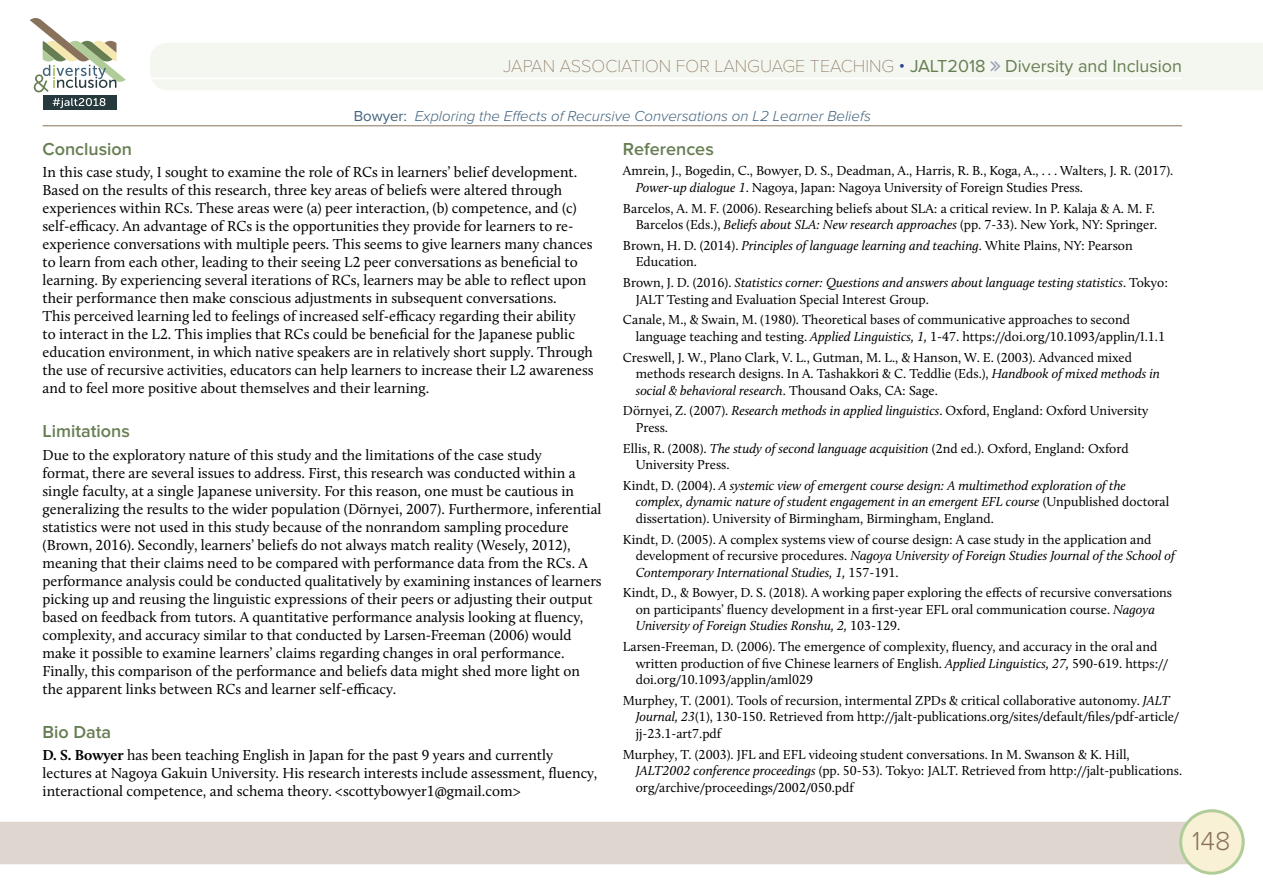
<style>
.page{position:relative;width:1263px;height:893px;background:#fff}
.page>*{position:absolute;margin:0;border:0;box-sizing:border-box;transform-origin:0 0}
.t1{font:300 27px "Proxima Nova";color:#89725c}
.t2{font:100 18px "Proxima Nova T";color:#89725c}
.t3{font:600 18px "Proxima Nova";color:#677e53}
.t4{font:15px/18px "Calluna";color:#000}
.t5{font:italic 300 15px "Proxima Nova";color:#41627c}
.t6{font:13.5px/16.5px "Calluna";color:#000}
.t7{font:italic 13.5px/16.5px "Calluna";color:#000}
.s1{font-family:"Proxima Nova";font-weight:300;color:#25408f}
.s2{font-family:"Proxima Nova";font-weight:400;color:#677e53}
.s3{font-weight:400;font-style:normal}
.s4{font-weight:700}
.s5{font-style:italic}
.s6{font-style:normal}
</style>
<div class="page">
<div style="left:0;top:822px;width:1190px;height:42px;background:#ded6cf"></div>
<div style="left:1181px;top:811px;width:62px;height:62px;background:#f9f1d5;border-radius:50%"></div>
<div style="left:1179px;top:809px;width:66px;height:66px;border:3px solid #b0cc98;border-radius:50%"></div>
<div style="left:43px;top:95px;width:73px;height:15px;background:#26393d"></div>
<svg style="left:53px;top:98px;width:52px;height:10px"></svg>
<svg style="left:30px;top:18px;width:96px;height:74px"></svg>
<div style="left:150px;top:43px;width:1113px;height:47px;background:#f4f7f0"></div>
<hr style="left:150px;top:78px;width:1032px;height:1px;background:#fff">
<hr style="left:43px;top:126px;width:1139px;height:1px;background:#89725c">
<svg style="left:990px;top:61px;width:10px;height:10px"></svg>
<p class="t2" style="left:503px;top:55px;width:680px">JAPAN ASSOCIATION FOR LANGUAGE TEACHING <span class="s1">•</span> <span class="s2">JALT2018 Diversity and Inclusion</span></p>
<p class="t5" style="left:354px;top:108px;width:518px"><span class="s3">Bowyer:</span> Exploring the Effects of Recursive Conversations on L2 Learner Beliefs</p>
<p class="t3" style="left:43px;top:138px;width:91px">Conclusion</p>
<p class="t4" style="left:43px;top:163px;width:553px">In this case study, I sought to examine the role of RCs in learners’ belief development.<br>Based on the results of this research, three key areas of beliefs were altered through experiences within RCs. These areas were (a) peer interaction, (b) competence, and (c) self-efficacy. An advantage of RCs is the opportunities they provide for learners to re&shy;experience conversations with multiple peers. This seems to give learners many chances to learn from each other, leading to their seeing L2 peer conversations as beneficial to learning. By experiencing several iterations of RCs, learners may be able to reflect upon their performance then make conscious adjustments in subsequent conversations.<br>This perceived learning led to feelings of increased self-efficacy regarding their ability<br>to interact in the L2. This implies that RCs could be beneficial for the Japanese public education environment, in which native speakers are in relatively short supply. Through the use of recursive activities, educators can help learners to increase their L2 awareness and to feel more positive about themselves and their learning.</p>
<p class="t3" style="left:43px;top:421px;width:89px">Limitations</p>
<p class="t4" style="left:43px;top:445px;width:561px">Due to the exploratory nature of this study and the limitations of the case study<br>format, there are several issues to address. First, this research was conducted within a single faculty, at a single Japanese university. For this reason, one must be cautious in generalizing the results to the wider population (Dörnyei, 2007). Furthermore, inferential statistics were not used in this study because of the nonrandom sampling procedure (Brown, 2016). Secondly, learners’ beliefs do not always match reality (Wesely, 2012), meaning that their claims need to be compared with performance data from the RCs. A performance analysis could be conducted qualitatively by examining instances of learners picking up and reusing the linguistic expressions of their peers or adjusting their output based on feedback from tutors. A quantitative performance analysis looking at fluency, complexity, and accuracy similar to that conducted by Larsen-Freeman (2006) would make it possible to examine learners’ claims regarding changes in oral performance.<br>Finally, this comparison of the performance and beliefs data might shed more light on the apparent links between RCs and learner self-efficacy.</p>
<p class="t3" style="left:43px;top:722px;width:70px">Bio Data</p>
<p class="t4" style="left:43px;top:746px;width:556px"><span class="s4">D. S. Bowyer</span> has been teaching English in Japan for the past 9 years and currently lectures at Nagoya Gakuin University. His research interests include assessment, fluency, interactional competence, and schema theory. &lt;scottybowyer1@gmail.com&gt;</p>
<p class="t3" style="left:623px;top:138px;width:92px">References</p>
<p class="t6" style="left:636px;top:162px;width:539px;text-indent:-13px">Amrein, J., Bogedin, C., Bowyer, D. S., Deadman, A., Harris, R. B., Koga, A., . . . Walters, J. R. (2017).<br><span class="s5">Power-up dialogue 1</span>. Nagoya, Japan: Nagoya University of Foreign Studies Press.</p>
<p class="t6" style="left:623px;top:200px;width:536px;text-align:right">Barcelos, A. M. F. (2006). Researching beliefs about SLA: a critical review. In P. Kalaja &amp; A. M. F.<br>Barcelos (Eds.), <span class="s5">Beliefs about SLA: New research approaches</span> (pp. 7-33). New York, NY: Springer.</p>
<p class="t6" style="left:636px;top:237px;width:498px;text-indent:-13px">Brown, H. D. (2014). <span class="s5">Principles of language learning and teaching</span>. White Plains, NY: Pearson<br>Education.</p>
<p class="t6" style="left:636px;top:274px;width:534px;text-indent:-13px">Brown, J. D. (2016). <span class="s5">Statistics corner: Questions and answers about language testing statistics</span>. Tokyo:<br>JALT Testing and Evaluation Special Interest Group.</p>
<p class="t6" style="left:636px;top:311px;width:531px;text-indent:-13px">Canale, M., &amp; Swain, M. (1980). Theoretical bases of communicative approaches to second language teaching and testing. <span class="s5">Applied Linguistics, 1,</span> 1-47. https://doi.org/10.1093/applin/I.1.1</p>
<p class="t6" style="left:636px;top:349px;width:526px;text-indent:-13px">Creswell, J. W., Plano Clark, V. L., Gutman, M. L., &amp; Hanson, W. E. (2003). Advanced mixed methods research designs. In A. Tashakkori &amp; C. Teddlie (Eds.), <span class="s5">Handbook of mixed methods in social &amp; behavioral research</span>. Thousand Oaks, CA: Sage.</p>
<p class="t6" style="left:636px;top:402px;width:514px;text-indent:-13px">Dörnyei, Z. (2007). <span class="s5">Research methods in applied linguistics</span>. Oxford, England: Oxford University<br>Press.</p>
<p class="t6" style="left:636px;top:440px;width:494px;text-indent:-13px">Ellis, R. (2008). <span class="s5">The study of second language acquisition</span> (2nd ed.). Oxford, England: Oxford<br>University Press.</p>
<p class="t7" style="left:636px;top:477px;width:535px;text-indent:-13px"><span class="s6">Kindt, D. (2004).</span> A systemic view of emergent course design: A multimethod exploration of the complex, dynamic nature of student engagement in an emergent EFL course <span class="s6">(Unpublished doctoral dissertation). University of Birmingham, Birmingham, England.</span></p>
<p class="t6" style="left:636px;top:531px;width:541px;text-indent:-13px">Kindt, D. (2005). A complex systems view of course design: A case study in the application and development of recursive procedures. <span class="s5">Nagoya University of Foreign Studies Journal of the School of<br>Contemporary International Studies, 1,</span> 157-191.</p>
<p class="t6" style="left:636px;top:584px;width:538px;text-indent:-13px">Kindt, D., &amp; Bowyer, D. S. (2018). A working paper exploring the effects of recursive conversations on participants’ fluency development in a first-year EFL oral communication course. <span class="s5">Nagoya<br>University of Foreign Studies Ronshu, 2,</span> 103-129.</p>
<p class="t6" style="left:636px;top:638px;width:534px;text-indent:-13px">Larsen-Freeman, D. (2006). The emergence of complexity, fluency, and accuracy in the oral and written production of five Chinese learners of English. <span class="s5">Applied Linguistics, 27,</span> 590-619. https:// doi.org/10.1093/applin/aml029</p>
<p class="t6" style="left:636px;top:692px;width:545px;text-indent:-13px">Murphey, T. (2001). Tools of recursion, intermental ZPDs &amp; critical collaborative autonomy. <span class="s5">JALT<br>Journal, 23</span>(1), 130-150. Retrieved from http://jalt-publications.org/sites/default/files/pdf-article/ jj-23.1-art7.pdf</p>
<p class="t6" style="left:636px;top:746px;width:548px;text-indent:-13px">Murphey, T. (2003). JFL and EFL videoing student conversations. In M. Swanson &amp; K. Hill,<br><span class="s5">JALT2002 conference proceedings</span> (pp. 50-53). Tokyo: JALT. Retrieved from http://jalt-publications. org/archive/proceedings/2002/050.pdf</p>
<h1 class="t1" style="left:1192px;top:825px;width:40px">148</h1>
</div>
